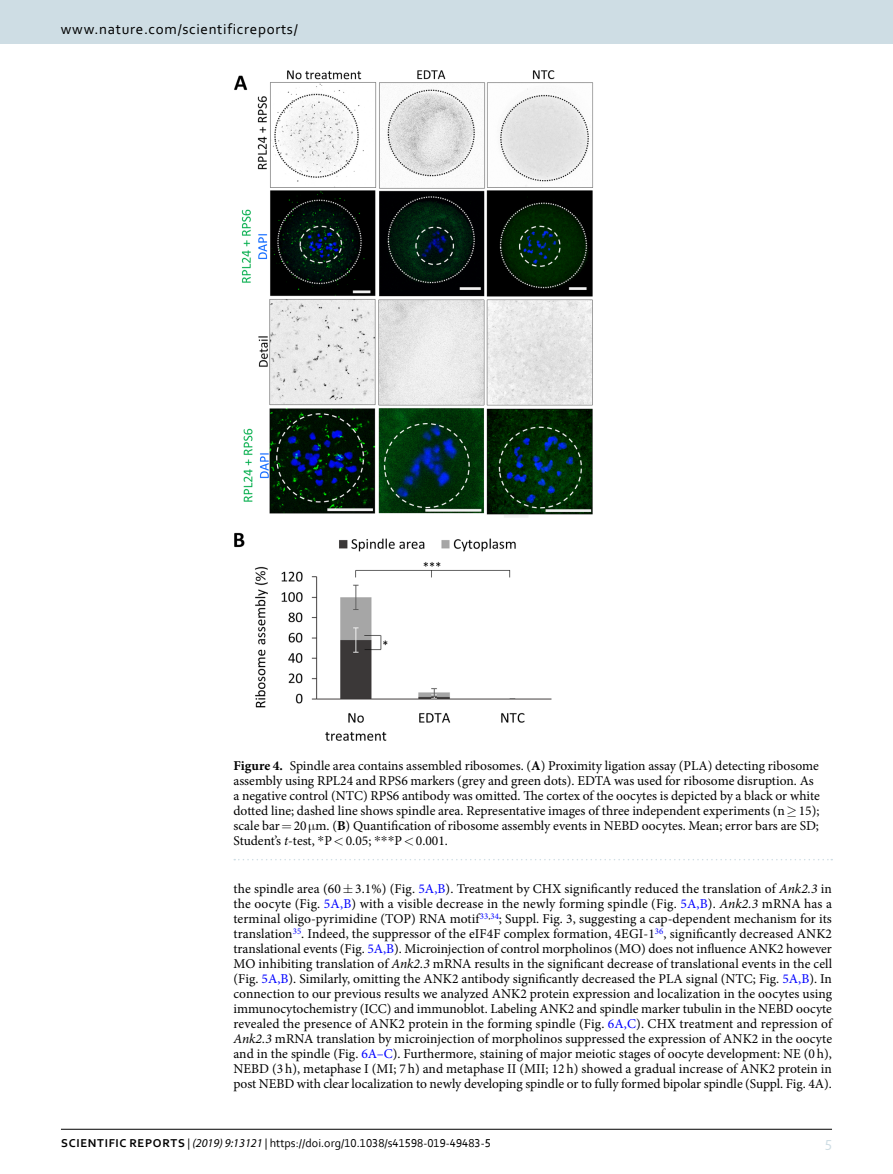
<style>
.page{position:relative;width:893px;height:1174px;background:#fff}
.page>*{position:absolute;margin:0;border:0;box-sizing:border-box;transform-origin:0 0}
.t1{font:15px "Corbel 2";letter-spacing:.045em;color:#000}
.t2{font:15px "Corbel 2";color:#cedde4}
.t3{font:13.5px/15px "Minion Pro";color:#000;text-align:justify}
.t4{font:12px "Corbel";color:#000}
.s1{font-weight:700}
.s2{font-style:italic}
.s3{font-family:"STIX General"}
.s4{color:#00f}
.s5{font-family:"Corbel Bold 2"}
.s6{font-family:"Corbel 2"}
.s7{font-family:"Myriad Pro";font-style:italic}
</style>
<div class="page">
<hr style="left:61px;top:1129px;width:771px;height:1px;background:#000">
<div style="left:0;top:0;width:893px;height:43px;background:#cedde4"></div>
<img style="left:234px;top:70px;width:359px;height:671px">
<svg style="left:234px;top:859px;width:598px;height:1px"></svg>
<p class="t1" style="left:61px;top:19px;width:238px">www.nature.com/scientificreports/</p>
<p class="t3" style="left:233px;top:758px;width:588px;text-align:left"><span class="s1">Figure 4.</span> Spindle area contains assembled ribosomes. (<span class="s1">A</span>) Proximity ligation assay (PLA) detecting ribosome assembly using RPL24 and RPS6 markers (grey and green dots). EDTA was used for ribosome disruption. As a negative control (NTC) RPS6 antibody was omitted. The cortex of the oocytes is depicted by a black or white dotted line; dashed line shows spindle area. Representative images of three independent experiments (n≥15); scale bar 20 m. (<span class="s1">B</span>) Quantification of ribosome assembly events in NEBD oocytes. Mean; error bars are SD; Student’s <span class="s2">t</span>-test, <span class="s3">*</span>P 0.05; <span class="s3">***</span>P 0.001.</p>
<p class="t3" style="left:233px;top:881px;width:600px">the spindle area (60 3.1%) (Fig. <span class="s4">5A,B</span>). Treatment by CHX significantly reduced the translation of <span class="s2">Ank2.3</span> in the oocyte (Fig. <span class="s4">5A,B</span>) with a visible decrease in the newly forming spindle (Fig. <span class="s4">5A,B</span>). <span class="s2">Ank2.3</span> mRNA has a terminal oligo-pyrimidine (TOP) RNA motif<sup>33</sup><sup>,</sup><sup>34</sup>; Suppl. Fig. 3, suggesting a cap-dependent mechanism for its translation<sup>35</sup>. Indeed, the suppressor of the eIF4F complex formation, 4EGI-1<sup>36</sup>, significantly decreased ANK2 translational events (Fig. <span class="s4">5A,B</span>). Microinjection of control morpholinos (MO) does not influence ANK2 however MO inhibiting translation of <span class="s2">Ank2.3</span> mRNA results in the significant decrease of translational events in the cell (Fig. <span class="s4">5A,B</span>). Similarly, omitting the ANK2 antibody significantly decreased the PLA signal (NTC; Fig. <span class="s4">5A,B</span>). In connection to our previous results we analyzed ANK2 protein expression and localization in the oocytes using immunocytochemistry (ICC) and immunoblot. Labeling ANK2 and spindle marker tubulin in the NEBD oocyte revealed the presence of ANK2 protein in the forming spindle (Fig. <span class="s4">6A,C</span>). CHX treatment and repression of <span class="s2">Ank2.3</span> mRNA translation by microinjection of morpholinos suppressed the expression of ANK2 in the oocyte and in the spindle (Fig. <span class="s4">6A–C</span>). Furthermore, staining of major meiotic stages of oocyte development: NE (0 h), NEBD (3 h), metaphase I (MI; 7h) and metaphase II (MII; 12 h) showed a gradual increase of ANK2 protein in post NEBD with clear localization to newly developing spindle or to fully formed bipolar spindle (Suppl. Fig. 4A).</p>
<p class="t4" style="left:61px;top:1135px;width:431px"><span class="s5">SCIENTIFIC REPORTS</span> <span class="s6">|</span> <span class="s7">(2019) 9:13121</span> <span class="s6">|</span> https://doi.org/10.1038/s41598-019-49483-5</p>
<p class="t2" style="left:825px;top:1132px;width:9px">5</p>
</div>
